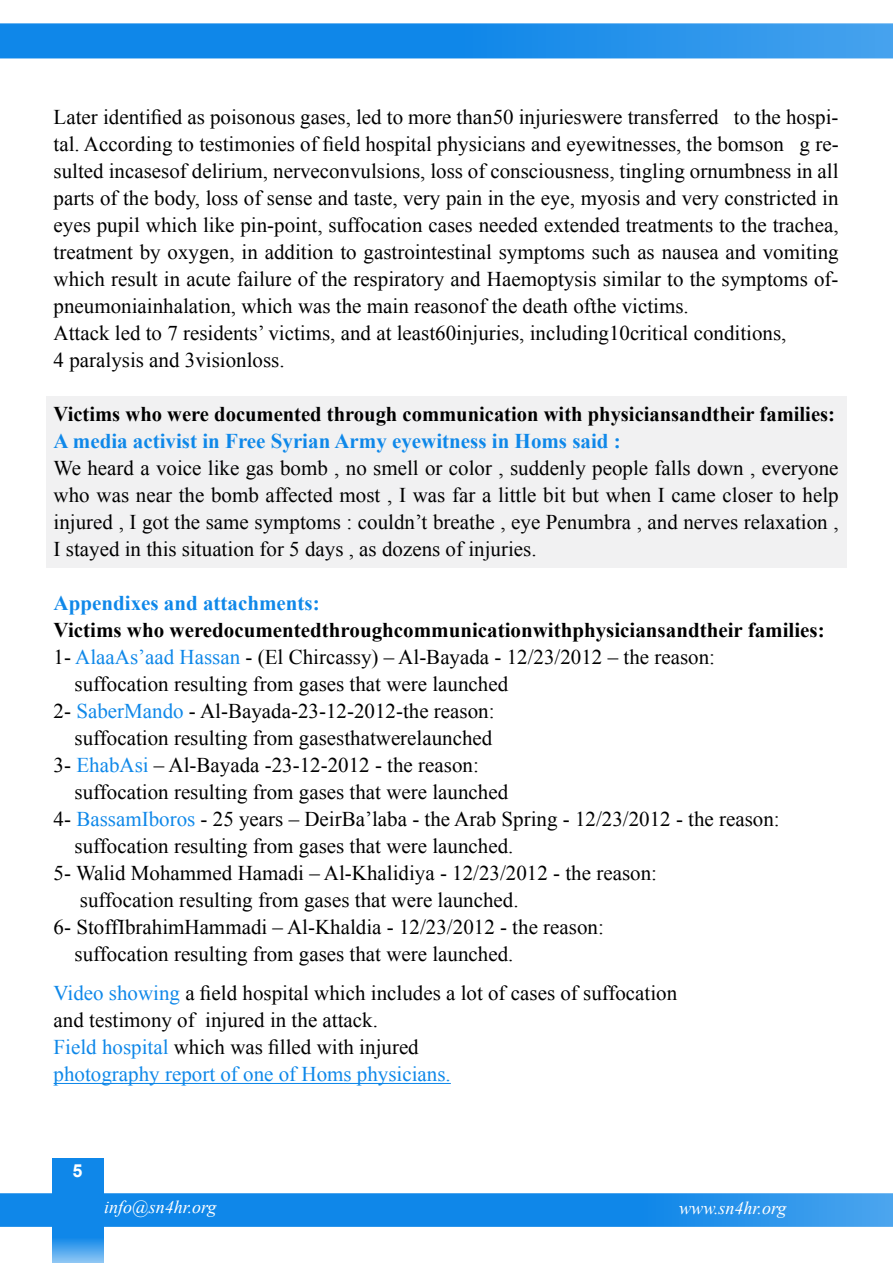
<style>
.page{position:relative;width:893px;height:1263px;background:#fff}
.page>*{position:absolute;margin:0;border:0;box-sizing:border-box;transform-origin:0 0}
.t1{font:21px/27px "Times New Roman";color:#000;text-align:justify}
.t2{font:700 21px "Times New Roman";color:#000}
.t3{font:21px/27px "Times New Roman";color:#0f88e9}
.t4{font:700 21px "Times New Roman";color:#0f88e9}
.t5{font:italic 18px "Times New Roman";color:#fff}
.t6{font:700 18px "Arial";color:#fff}
.s1{color:#0f88e9}
.s2{color:#000}
</style>
<div class="page">
<svg style="left:52px;top:1158px;width:51px;height:105px;background:#2692eb"></svg>
<svg style="left:0;top:23px;width:893px;height:35px;background:#1f8eea"></svg>
<svg style="left:0;top:1193px;width:893px;height:34px;background:#1a8ce9"></svg>
<div style="left:46px;top:396px;width:801px;height:172px;background:#f1f1f2"></div>
<hr style="left:54px;top:1083px;width:397px;height:1px;background:#0f88e9">
<p class="t1" style="left:54px;top:103px;width:666px">Later identified as poisonous gases, led to more than50 injurieswere transferred</p>
<p class="t1" style="left:734px;top:103px;width:106px">to the hospi-</p>
<p class="t1" style="left:54px;top:130px;width:732px">tal. According to testimonies of field hospital physicians and eyewitnesses, the bomson</p>
<p class="t1" style="left:800px;top:130px;width:41px">reg -</p>
<p class="t1" style="left:54px;top:157px;width:786px">sulted incasesof delirium, nerveconvulsions, loss of consciousness, tingling ornumbness in all</p>
<p class="t1" style="left:54px;top:184px;width:786px">parts of the body, loss of sense and taste, very pain in the eye, myosis and very constricted in eyes pupil which like pin-point, suffocation cases needed extended treatments to the trachea, treatment by oxygen, in addition to gastrointestinal symptoms such as nausea and vomiting</p>
<p class="t1" style="left:54px;top:292px;width:637px">pneumoniainhalation, which was the main reasonof the death ofthe victims.</p>
<p class="t1" style="left:54px;top:265px;width:786px">which result in acute failure of the respiratory and Haemoptysis similar to the symptoms of-</p>
<p class="t1" style="left:54px;top:319px;width:734px">Attack led to 7 residents’ victims, and at least60injuries, including10critical conditions,<br>4 paralysis and 3visionloss.</p>
<p class="t2" style="left:54px;top:400px;width:783px">Victims who were documented through communication with physiciansandtheir families:</p>
<p class="t4" style="left:54px;top:427px;width:569px">A media activist in Free Syrian Army eyewitness in Homs said :</p>
<p class="t1" style="left:54px;top:454px;width:786px">We heard a voice like gas bomb , no smell or color , suddenly people falls down , everyone who was near the bomb affected most I, was far a little bit but when I came closer to help injured I, got the same symptoms : couldn t’ breathe , eye Penumbra , and nerves relaxation , I stayed in this situation for 5 days , as dozens of injuries.</p>
<p class="t4" style="left:54px;top:589px;width:268px">Appendixes and attachments:</p>
<p class="t2" style="left:54px;top:616px;width:772px">Victims who weredocumentedthroughcommunicationwithphysiciansandtheir families:</p>
<p class="t1" style="left:54px;top:643px;width:663px">1- <span class="s1">AlaaAs’aad Hassan</span> (- El Chircassy) – Al-Bayada - 12/23/2012 – the reason:</p>
<p class="t1" style="left:75px;top:670px;width:435px">suffocation resulting from gases that were launched</p>
<p class="t1" style="left:54px;top:697px;width:442px">2- <span class="s1">SaberMando</span> - Al-Bayada-23-12-2012-the reason:</p>
<p class="t1" style="left:75px;top:724px;width:419px">suffocation resulting from gasesthatwerelaunched</p>
<p class="t1" style="left:54px;top:751px;width:427px">3- <span class="s1">EhabAsi</span> – Al-Bayada -23-12-2012 - the reason:</p>
<p class="t1" style="left:75px;top:778px;width:435px">suffocation resulting from gases that were launched</p>
<p class="t1" style="left:54px;top:805px;width:728px">4- <span class="s1">BassamIboros</span> - 25 years – DeirBa’laba - the Arab Spring - 12/23/2012 - the reason:</p>
<p class="t1" style="left:75px;top:832px;width:440px">suffocation resulting from gases that were launched.</p>
<p class="t1" style="left:54px;top:859px;width:605px">5- Walid Mohammed Hamadi – Al-Khalidiya - 12/23/2012 - the reason:</p>
<p class="t1" style="left:80px;top:886px;width:440px">suffocation resulting from gases that were launched.</p>
<p class="t1" style="left:54px;top:913px;width:552px">6- StoffIbrahimHammadi – Al-Khaldia - 12/23/2012 - the reason:</p>
<p class="t1" style="left:75px;top:940px;width:440px">suffocation resulting from gases that were launched.</p>
<p class="t1" style="left:205px;top:979px;width:473px;text-indent:-152px"><span class="s1">Video showing</span> a field hospital which includes a lot of cases of suffocation injured in the attack.</p>
<p class="t3" style="left:54px;top:1006px;width:399px"><span class="s2">and testimony of<br></span>Field hospital <span class="s2">which was filled with injured </span>photography report of one of Homs physicians.</p>
<p class="t6" style="left:72px;top:1159px;width:12px">5</p>
<p class="t5" style="left:104px;top:1194px;width:114px">info@sn4hr.org</p>
<p class="t5" style="left:679px;top:1195px;width:109px">www.sn4hr.org</p>
</div>
